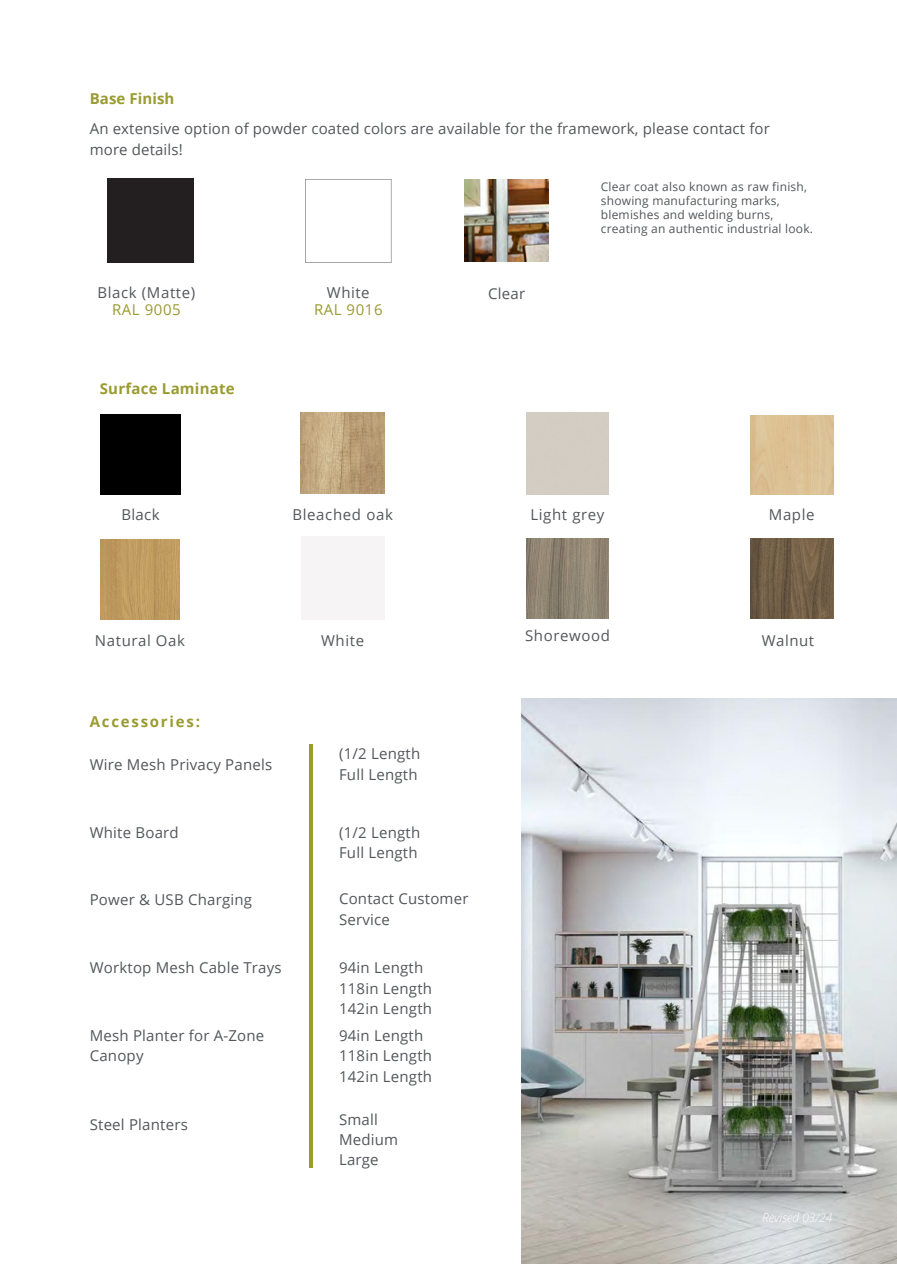
<style>
.page{position:relative;width:897px;height:1265px;background:#fff}
.page>*{position:absolute;margin:0;border:0;box-sizing:border-box;transform-origin:0 0}
.t1{font:15px/20.2px "Open Sans";letter-spacing:.015em;color:#53565a}
.t2{font:15px/16.8px "Open Sans";letter-spacing:.04em;color:#53565a;text-align:center}
.t3{font:700 15px "Open Sans";letter-spacing:.015em;color:#9a9b31}
.t4{font:700 15px "Open Sans";letter-spacing:.12em;color:#9a9b31}
.t5{font:15px/16.8px "Open Sans";letter-spacing:.035em;color:#9a9b31;text-align:center}
.t6{font:15px "Open Sans";letter-spacing:.045em;color:#53565a}
.t7{font:12px/14px "Open Sans";letter-spacing:.02em;color:#53565a}
.t8{font:italic 300 12px "Open Sans";color:#fff}
.s1{color:#9a9b31}
.s2{color:#53565a}
</style>
<div class="page">
<img style="left:521px;top:698px;width:376px;height:565px">
<hr style="left:309px;top:745px;width:3px;height:422px;background:#9a9b31">
<div style="left:107px;top:178px;width:87px;height:85px;background:#231f20"></div>
<svg style="left:305px;top:179px;width:86px;height:84px"></svg>
<img style="left:464px;top:180px;width:85px;height:82px">
<div style="left:100px;top:414px;width:80px;height:80px;background:#000"></div>
<img style="left:301px;top:412px;width:83px;height:81px">
<img style="left:751px;top:415px;width:82px;height:79px">
<img style="left:100px;top:540px;width:79px;height:79px">
<img style="left:526px;top:538px;width:82px;height:80px">
<img style="left:751px;top:538px;width:82px;height:80px">
<h2 class="t3" style="left:90px;top:88px;width:86px">Base Finish</h2>
<p class="t1" style="left:90px;top:118px;width:681px">An extensive option of powder coated colors are available for the framework, please contact for more details!</p>
<p class="t2" style="left:98px;top:284px;width:99px">Black (Matte)<br><span class="s1">RAL 9005</span></p>
<h2 class="t5" style="left:314px;top:283px;width:70px"><span class="s2">White<br></span>RAL 9016</h2>
<p class="t1" style="left:488px;top:282px;width:39px">Clear</p>
<h2 class="t3" style="left:100px;top:378px;width:136px">Surface Laminate</h2>
<h2 class="t7" style="left:601px;top:179px;width:214px">Clear coat also known as raw finish, showing manufacturing marks, blemishes and welding burns, creating an authentic industrial look.</h2>
<p class="t1" style="left:121px;top:504px;width:40px">Black</p>
<h2 class="t6" style="left:292px;top:503px;width:102px">Bleached oak</h2>
<h2 class="t2" style="left:530px;top:505px;width:76px">Light grey</h2>
<p class="t2" style="left:95px;top:631px;width:92px">Natural Oak</p>
<h2 class="t4" style="left:90px;top:711px;width:112px">Accessories:</h2>
<p class="t1" style="left:90px;top:753px;width:184px">Wire Mesh Privacy Panels</p>
<p class="t1" style="left:90px;top:821px;width:90px">White Board</p>
<h2 class="t1" style="left:90px;top:889px;width:164px">Power &amp; USB Charging</h2>
<h2 class="t1" style="left:90px;top:957px;width:193px">Worktop Mesh Cable Trays</h2>
<h2 class="t1" style="left:90px;top:1025px;width:176px">Mesh Planter for A-Zone<br>Canopy</h2>
<h1 class="t1" style="left:90px;top:1114px;width:100px">Steel Planters</h1>
<h2 class="t1" style="left:321px;top:630px;width:44px">White</h2>
<p class="t1" style="left:339px;top:743px;width:83px">(1/2 Length<br>Full Length</p>
<p class="t1" style="left:339px;top:821px;width:83px">(1/2 Length<br>Full Length</p>
<p class="t1" style="left:339px;top:888px;width:131px">Contact Customer<br>Service</p>
<h2 class="t1" style="left:339px;top:957px;width:95px">94in Length<br>118in Length<br>142in Length</h2>
<h2 class="t1" style="left:339px;top:1025px;width:95px">94in Length<br>118in Length<br>142in Length</h2>
<h2 class="t1" style="left:339px;top:1108px;width:61px">Small<br>Medium</h2>
<p class="t1" style="left:339px;top:1149px;width:41px">Large</p>
<h2 class="t2" style="left:525px;top:627px;width:86px">Shorewood</h2>
<h2 class="t1" style="left:768px;top:503px;width:47px">Maple</h2>
<h2 class="t1" style="left:761px;top:630px;width:54px">Walnut</h2>
<p class="t8" style="left:762px;top:1209px;width:72px">Revised 03/24</p>
</div>
